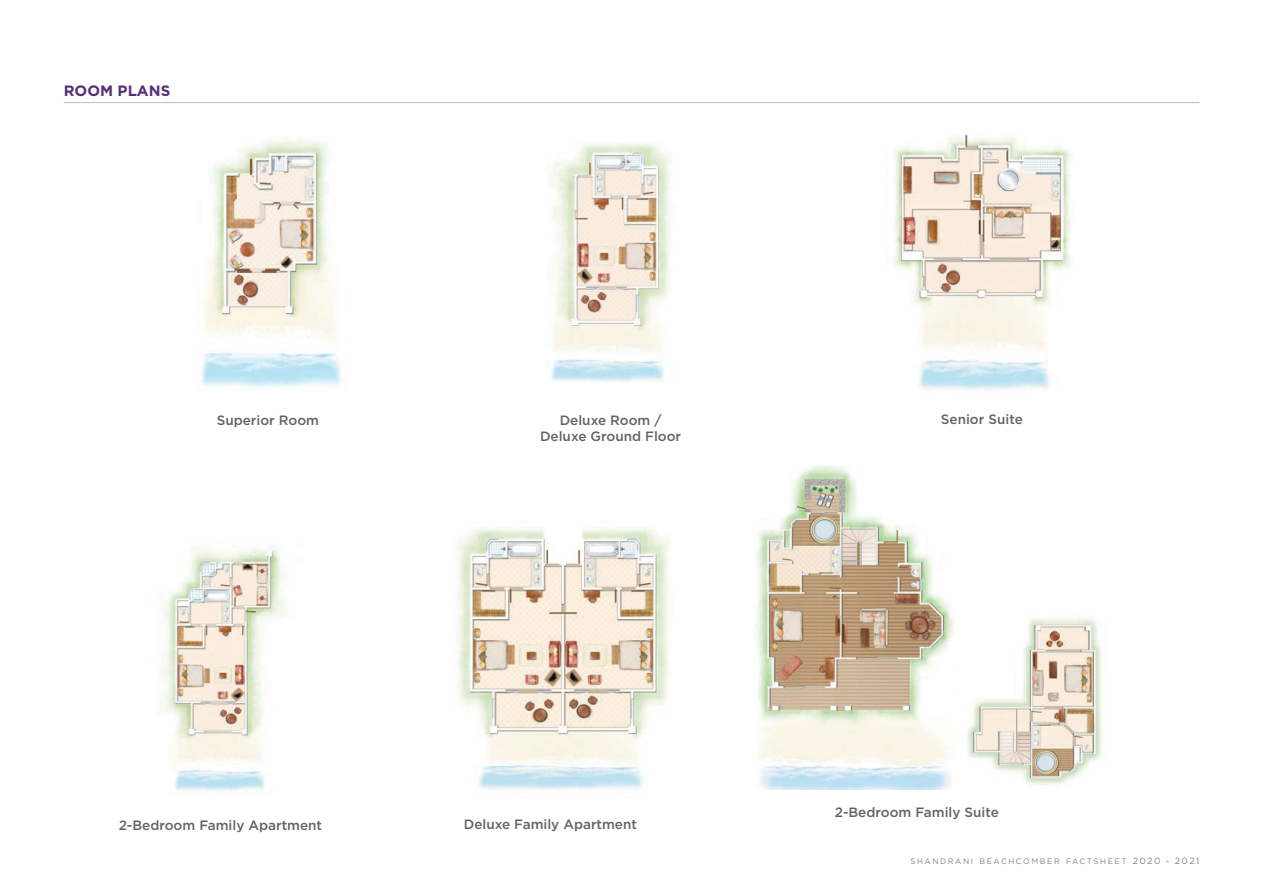
<style>
.page{position:relative;width:1263px;height:893px;background:#fff}
.page>*{position:absolute;margin:0;border:0;box-sizing:border-box;transform-origin:0 0}
.t1{font:700 15px "Gotham";color:#543078}
.t2{font:500 13.5px "Gotham";color:#636366}
.t3{font:7.8px "Gotham";letter-spacing:.2em;color:#808285}
.s1{font-size:9px}
</style>
<div class="page">
<img style="left:201px;top:137px;width:140px;height:251px">
<img style="left:549px;top:143px;width:122px;height:240px">
<img style="left:893px;top:134px;width:178px;height:256px">
<img style="left:161px;top:546px;width:124px;height:245px">
<img style="left:457px;top:527px;width:213px;height:263px">
<hr style="left:64px;top:102px;width:1135px;height:1px;background:#c2b8af">
<img style="left:756px;top:466px;width:197px;height:324px">
<img style="left:967px;top:618px;width:135px;height:167px">
<p class="t1" style="left:64px;top:85px;width:108px">ROOM PLANS</p>
<p class="t2" style="left:217px;top:415px;width:104px">Superior Room</p>
<p class="t2" style="left:560px;top:415px;width:103px">Deluxe Room /</p>
<p class="t2" style="left:540px;top:431px;width:143px">Deluxe Ground Floor</p>
<p class="t2" style="left:119px;top:820px;width:205px">2-Bedroom Family Apartment</p>
<p class="t2" style="left:464px;top:819px;width:175px">Deluxe Family Apartment</p>
<p class="t2" style="left:941px;top:414px;width:83px">Senior Suite</p>
<p class="t2" style="left:835px;top:807px;width:166px">2-Bedroom Family Suite</p>
<p class="t3" style="left:910px;top:858px;width:290px">SHANDRANI BEACHCOMBER FACTSHEET <span class="s1">2020 - 2021</span></p>
</div>
